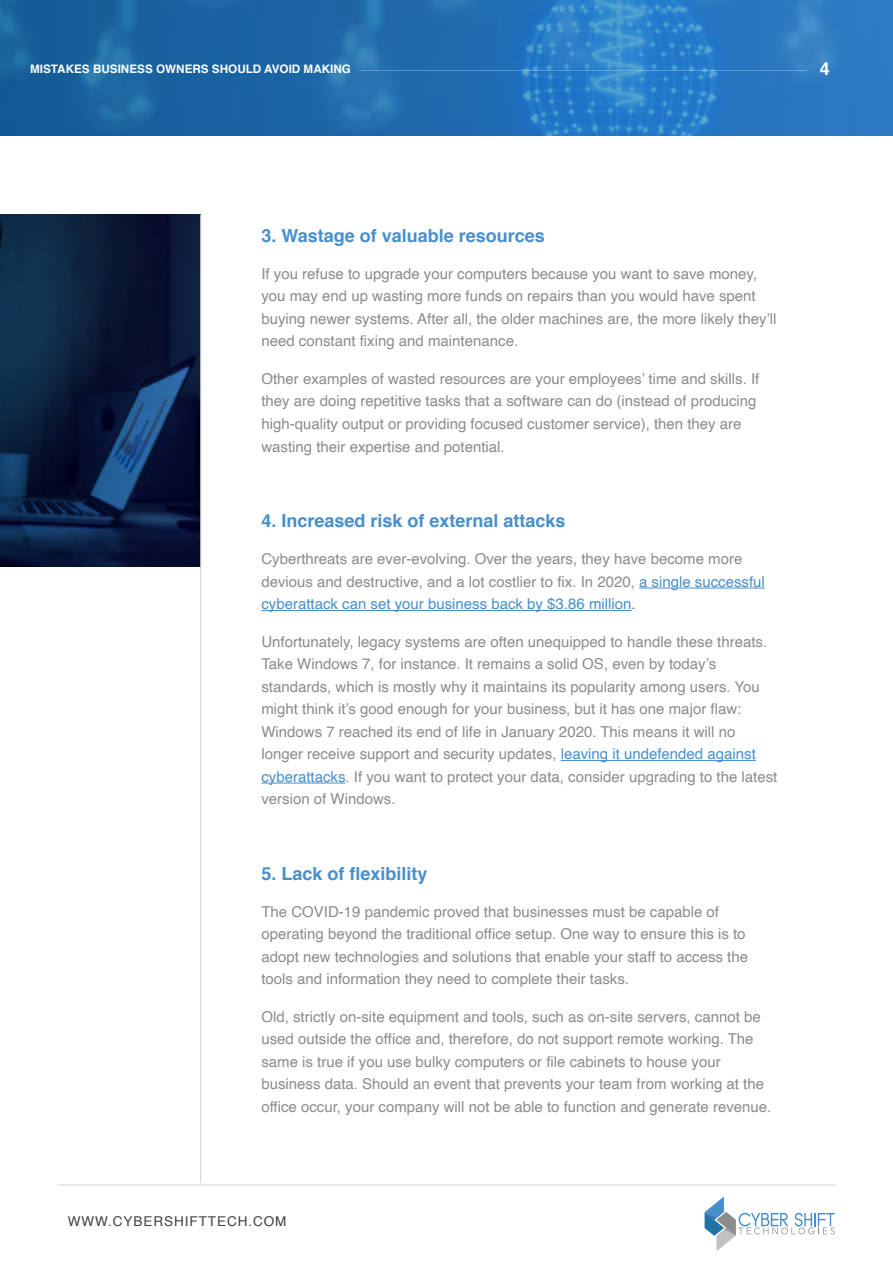
<style>
.page{position:relative;width:893px;height:1263px;background:#fff}
.page>*{position:absolute;margin:0;border:0;box-sizing:border-box;transform-origin:0 0}
.t1{font:700 18px "Helvetica";color:#478fcc}
.t2{font:700 18px "Helvetica";color:#fff}
.t3{font:15px/22.5px "Helvetica";color:#8b8b8c}
.t4{font:13.5px "Helvetica";letter-spacing:.07em;color:#404040}
.t5{font:700 11.7px "Helvetica";color:#fff}
.s1{color:#478fcc}
.s2{color:#58595b}
</style>
<div class="page">
<hr style="left:639px;top:588px;width:126px;height:1px;background:#478fcc">
<hr style="left:261px;top:610px;width:371px;height:1px;background:#478fcc">
<hr style="left:561px;top:760px;width:195px;height:1px;background:#478fcc">
<hr style="left:261px;top:783px;width:85px;height:1px;background:#478fcc">
<svg style="left:0;top:215px;width:200px;height:352px;background:#0c2041"></svg>
<hr style="left:200px;top:215px;width:1px;height:968px;background:#d0d2d3">
<hr style="left:57px;top:1185px;width:779px;height:1px;background:#d0d2d3">
<svg style="left:705px;top:1196px;width:130px;height:55px"></svg>
<img style="left:0;top:0;width:893px;height:136px">
<p class="t5" style="left:30px;top:60px;width:322px">MISTAKES BUSINESS OWNERS SHOULD AVOID MAKING</p>
<p class="t2" style="left:820px;top:54px;width:12px">4</p>
<p class="t1" style="left:261px;top:221px;width:285px">3. Wastage of valuable resources</p>
<p class="t3" style="left:261px;top:263px;width:517px">If you refuse to upgrade your computers because you want to save money, you may end up wasting more funds on repairs than you would have spent buying newer systems. After all, the older machines are, the more likely they’ll need constant fixing and maintenance.</p>
<p class="t3" style="left:261px;top:368px;width:499px">Other examples of wasted resources are your employees’ time and skills. If they are doing repetitive tasks that a software can do (instead of producing high-quality output or providing focused customer service), then they are wasting their expertise and potential.</p>
<p class="t1" style="left:261px;top:506px;width:306px">4. Increased risk of external attacks</p>
<p class="t3" style="left:261px;top:548px;width:505px">Cyberthreats are ever-evolving. Over the years, they have become more devious and destructive, and a lot costlier to fix. In 2020, <span class="s1">a single successful cyberattack can set your business back by $3.86 million</span><span class="s2">.</span></p>
<p class="t3" style="left:261px;top:631px;width:518px">Unfortunately, legacy systems are often unequipped to handle these threats.<br>Take Windows 7, for instance. It remains a solid OS, even by today’s standards, which is mostly why it maintains its popularity among users. You might think it’s good enough for your business, but it has one major flaw:<br>Windows 7 reached its end of life in January 2020. This means it will no longer receive support and security updates, <span class="s1">leaving it undefended against cyberattacks</span>. If you want to protect your data, consider upgrading to the latest version of Windows.</p>
<p class="t1" style="left:261px;top:859px;width:168px">5. Lack of flexibility</p>
<p class="t3" style="left:261px;top:900px;width:488px">The COVID-19 pandemic proved that businesses must be capable of operating beyond the traditional office setup. One way to ensure this is to adopt new technologies and solutions that enable your staff to access the tools and information they need to complete their tasks.</p>
<p class="t3" style="left:261px;top:1005px;width:512px">Old, strictly on-site equipment and tools, such as on-site servers, cannot be used outside the office and, therefore, do not support remote working. The same is true if you use bulky computers or file cabinets to house your business data. Should an event that prevents your team from working at the office occur, your company will not be able to function and generate revenue.</p>
<p class="t4" style="left:68px;top:1211px;width:220px">WWW.CYBERSHIFTTECH.COM</p>
</div>
